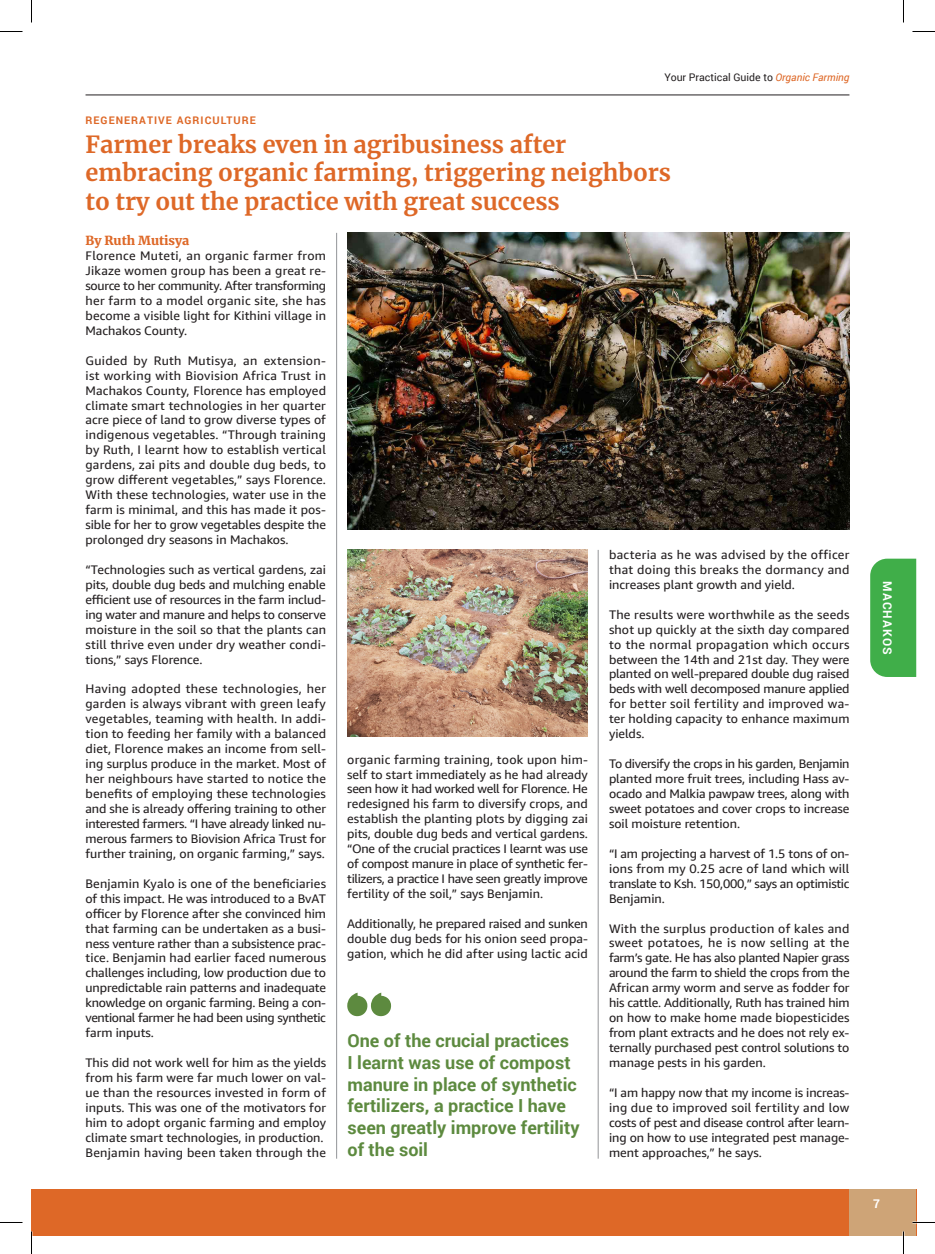
<style>
.page{position:relative;width:935px;height:1254px;background:#fff}
.page>*{position:absolute;margin:0;border:0;box-sizing:border-box;transform-origin:0 0}
.t1{font:700 23.55px/28.2px "Merriweather";color:#de6827}
.t2{font:700 18px/21.6px "Roboto";color:#5d8a3f}
.t3{font:12.45px/15px "Amazon Ember";color:#231f20;text-align:justify}
.t4{font:12.45px "Amazon Ember";letter-spacing:.02em;color:#231f20}
.t5{font:900 12.45px "Merriweather";color:#de6827}
.t6{font:700 12px "Roboto";letter-spacing:.1em;color:#fff}
.t7{font:10.5px "Roboto";color:#231f20}
.t8{font:700 10.5px "Roboto";letter-spacing:.1em;color:#de6827}
.s1{font-style:italic;color:#de6827}
</style>
<div class="page">
<hr style="left:86px;top:95px;width:763px;height:1px;background:#231f20">
<div style="left:32px;top:1189px;width:884px;height:46px;background:#de6827"></div>
<div style="left:849px;top:1189px;width:67px;height:46px;background:#cea477"></div>
<img style="left:347px;top:233px;width:502px;height:297px">
<svg style="left:347px;top:992px;width:44px;height:24px"></svg>
<div style="left:870px;top:558px;width:46px;height:119px;background:#40ae49"></div>
<hr style="left:336px;top:233px;width:1px;height:925px;background:#939598">
<hr style="left:598px;top:550px;width:1px;height:608px;background:#939598">
<img style="left:347px;top:550px;width:241px;height:187px">
<hr style="left:912px;top:1221px;width:23px;height:2px;background:#fff">
<hr style="left:902px;top:1231px;width:2px;height:23px;background:#fff">
<svg style="left:0;top:31px;width:22px;height:1px"></svg>
<svg style="left:912px;top:31px;width:23px;height:1px"></svg>
<svg style="left:0;top:1222px;width:22px;height:1px"></svg>
<svg style="left:912px;top:1222px;width:23px;height:1px"></svg>
<svg style="left:31px;top:0;width:1px;height:23px"></svg>
<svg style="left:31px;top:1231px;width:1px;height:23px"></svg>
<svg style="left:903px;top:0;width:1px;height:23px"></svg>
<svg style="left:903px;top:1231px;width:1px;height:23px"></svg>
<p class="t8" style="left:86px;top:112px;width:172px">REGENERATIVE AGRICULTURE</p>
<p class="t7" style="left:664px;top:70px;width:186px">Your Practical Guide to <span class="s1">Organic Farming</span></p>
<p class="t1" style="left:86px;top:130px;width:587px">Farmer breaks even in agribusiness after embracing organic farming, triggering neighbors to try out the practice with great success</p>
<p class="t5" style="left:86px;top:232px;width:105px">By Ruth Mutisya</p>
<p class="t3" style="left:86px;top:248px;width:242px">Florence Muteti, an organic farmer from Jikaze women group has been a great re&shy;source to her community. After transforming her farm to a model organic site, she has become a visible light for Kithini village in Machakos County.</p>
<p class="t3" style="left:86px;top:353px;width:242px">Guided by Ruth Mutisya, an extension&shy;ist working with Biovision Africa Trust in Machakos County, Florence has employed climate smart technologies in her quarter acre piece of land to grow diverse types of indigenous vegetables. “Through training by Ruth, I learnt how to establish vertical gardens, zai pits and double dug beds, to grow different vegetables,” says Florence.<br>With these technologies, water use in the farm is minimal, and this has made it pos&shy;sible for her to grow vegetables despite the prolonged dry seasons in Machakos.</p>
<p class="t3" style="left:86px;top:562px;width:242px">“Technologies such as vertical gardens, zai pits, double dug beds and mulching enable efficient use of resources in the farm includ&shy;ing water and manure and helps to conserve moisture in the soil so that the plants can still thrive even under dry weather condi&shy;tions,” says Florence.</p>
<p class="t3" style="left:86px;top:681px;width:242px">Having adopted these technologies, her garden is always vibrant with green leafy vegetables, teaming with health. In addi&shy;tion to feeding her family with a balanced diet, Florence makes an income from sell&shy;ing surplus produce in the market. Most of her neighbours have started to notice the benefits of employing these technologies and she is already offering training to other interested farmers. “I have already linked nu&shy;merous farmers to Biovision Africa Trust for further training, on organic farming,” says.</p>
<p class="t3" style="left:86px;top:876px;width:242px">Benjamin Kyalo is one of the beneficiaries of this impact. He was introduced to a BvAT officer by Florence after she convinced him that farming can be undertaken as a busi&shy;ness venture rather than a subsistence prac&shy;tice. Benjamin had earlier faced numerous challenges including, low production due to unpredictable rain patterns and inadequate knowledge on organic farming. Being a con&shy;ventional farmer he had been using synthetic farm inputs.</p>
<p class="t3" style="left:86px;top:1055px;width:242px">This did not work well for him as the yields from his farm were far much lower on val&shy;ue than the resources invested in form of inputs. This was one of the motivators for him to adopt organic farming and employ climate smart technologies, in production.</p>
<p class="t4" style="left:86px;top:1144px;width:242px">Benjamin having been taken through the</p>
<p class="t3" style="left:347px;top:752px;width:242px">organic farming training, took upon him&shy;self to start immediately as he had already seen how it had worked well for Florence. He redesigned his farm to diversify crops, and establish the planting plots by digging zai pits, double dug beds and vertical gardens. “One of the crucial practices I learnt was use of compost manure in place of synthetic fer&shy;tilizers, a practice I have seen greatly improve fertility of the soil,” says Benjamin.</p>
<p class="t3" style="left:347px;top:916px;width:242px">Additionally, he prepared raised and sunken double dug beds for his onion seed propa&shy;gation, which he did after using lactic acid</p>
<p class="t2" style="left:347px;top:1029px;width:234px">One of the crucial practices<br>I learnt was use of compost manure in place of synthetic fertilizers, a practice I have seen greatly improve fertility of the soil</p>
<p class="t3" style="left:609px;top:547px;width:242px">bacteria as he was advised by the officer that doing this breaks the dormancy and increases plant growth and yield.</p>
<p class="t3" style="left:609px;top:607px;width:242px">The results were worthwhile as the seeds shot up quickly at the sixth day compared to the normal propagation which occurs between the 14th and 21st day. They were planted on well-prepared double dug raised beds with well decomposed manure applied for better soil fertility and improved wa&shy;ter holding capacity to enhance maximum yields.</p>
<p class="t3" style="left:609px;top:756px;width:242px">To diversify the crops in his garden, Benjamin planted more fruit trees, including Hass av&shy;ocado and Malkia pawpaw trees, along with sweet potatoes and cover crops to increase soil moisture retention.</p>
<p class="t3" style="left:609px;top:846px;width:242px">“I am projecting a harvest of 1.5 tons of on&shy;ions from my 0.25 acre of land which will translate to Ksh. 150,000,” says an optimistic Benjamin.</p>
<p class="t3" style="left:609px;top:920px;width:242px">With the surplus production of kales and sweet potatoes, he is now selling at the farm’s gate. He has also planted Napier grass around the farm to shield the crops from the African army worm and serve as fodder for his cattle. Additionally, Ruth has trained him on how to make home made biopesticides from plant extracts and he does not rely ex&shy;ternally purchased pest control solutions to manage pests in his garden.</p>
<p class="t3" style="left:609px;top:1085px;width:242px">“I am happy now that my income is increas&shy;ing due to improved soil fertility and low costs of pest and disease control after learn&shy;ing on how to use integrated pest manage&shy;ment approaches,” he says.</p>
<p class="t6" style="left:896px;top:581px;width:75px;rotate:90deg">MACHAKOS</p>
<p class="t6" style="left:873px;top:1195px;width:8px">7</p>
</div>
